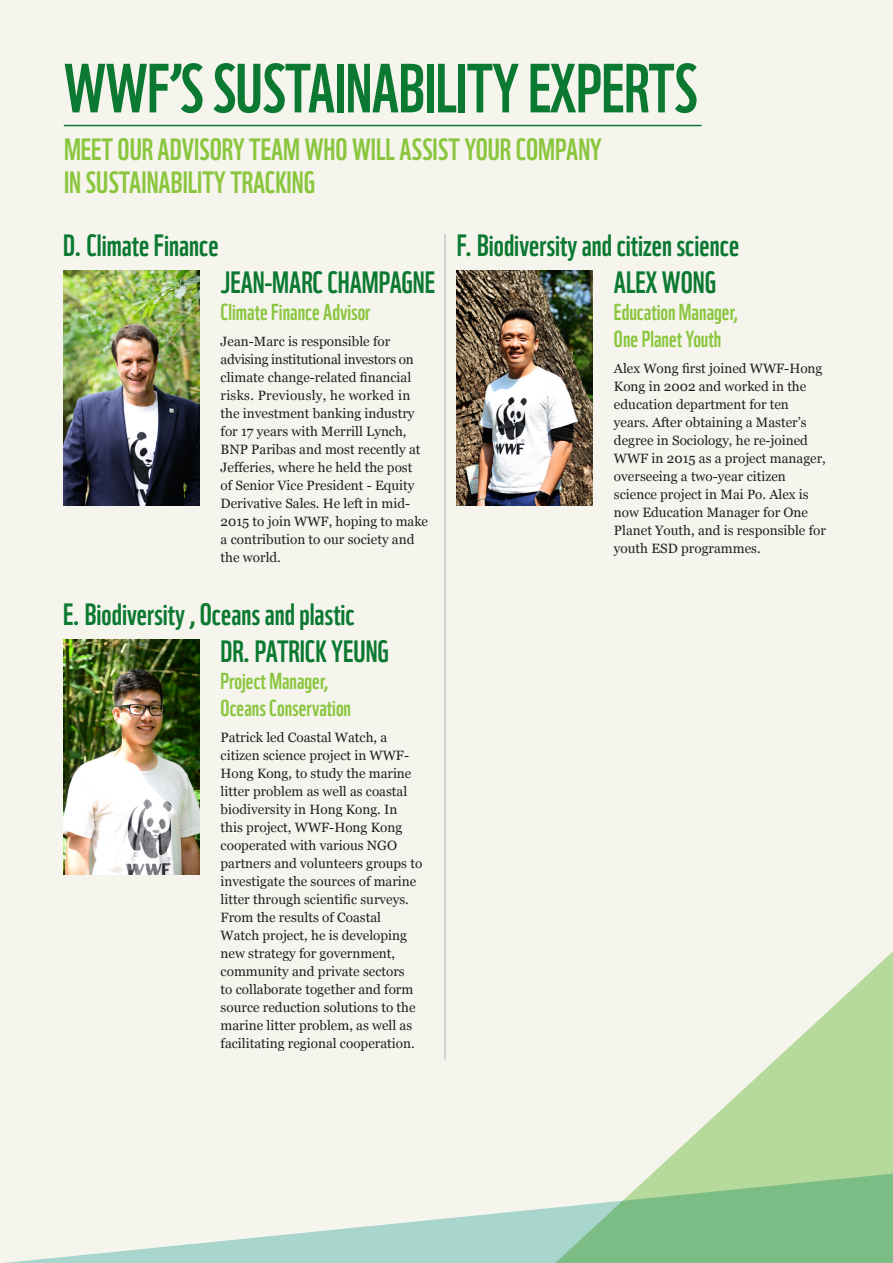
<style>
.page{position:relative;width:893px;height:1263px;background:#f5f5ee}
.page>*{position:absolute;margin:0;border:0;box-sizing:border-box;transform-origin:0 0}
.t1{font:67.5px "WWF";letter-spacing:-.01em;color:#0b7931}
.t2{font:30px "WWF";color:#0b7931}
.t3{font:30px/33px "WWF";color:#8bc63e}
.Point_Text{font:22.5px "WWF";color:#8bc63e}
.Point_Text-2{font:13.5px/18px "Georgia";color:#231f20}
</style>
<div class="page">
<hr style="left:64px;top:125px;width:638px;height:1px;background:#0b7931">
<img style="left:457px;top:271px;width:136px;height:235px">
<hr style="left:444px;top:234px;width:2px;height:825px;background:#c7c8ca">
<svg style="left:657px;top:951px;width:236px;height:218px"></svg>
<svg style="left:4px;top:1169px;width:889px;height:94px"></svg>
<img style="left:63px;top:640px;width:136px;height:235px">
<img style="left:63px;top:271px;width:136px;height:235px">
<p class="t1" style="left:64px;top:35px;width:635px">WWF’S SUSTAINABILITY EXPERTS</p>
<p class="t3" style="left:64px;top:130px;width:539px">MEET OUR ADVISORY TEAM WHO WILL ASSIST YOUR COMPANY<br>IN SUSTAINABILITY TRACKING</p>
<p class="t2" style="left:63px;top:221px;width:157px">D. Climate Finance</p>
<p class="t2" style="left:221px;top:258px;width:216px">JEAN-MARC CHAMPAGNE</p>
<p class="Point_Text" style="left:221px;top:294px;width:151px">Climate Finance Advisor</p>
<p class="Point_Text-2" style="left:221px;top:332px;width:209px">Jean-Marc is responsible for advising institutional investors on climate change-related financial risks. Previously, he worked in the investment banking industry for 17 years with Merrill Lynch,<br>BNP Paribas and most recently at<br>Jefferies, where he held the post<br>of Senior Vice President - Equity<br>Derivative Sales. He left in mid-<br>2015 to join WWF, hoping to make a contribution to our society and the world.</p>
<p class="t2" style="left:63px;top:590px;width:293px">E. Biodiversity , Oceans and plastic</p>
<p class="t2" style="left:221px;top:627px;width:170px">DR. PATRICK YEUNG</p>
<p class="Point_Text" style="left:221px;top:663px;width:109px">Project Manager,</p>
<p class="Point_Text" style="left:221px;top:690px;width:132px">Oceans Conservation</p>
<p class="Point_Text-2" style="left:221px;top:728px;width:203px">Patrick led Coastal Watch, a citizen science project in WWF-<br>Hong Kong, to study the marine litter problem as well as coastal biodiversity in Hong Kong. In this project, WWF-Hong Kong cooperated with various NGO partners and volunteers groups to investigate the sources of marine litter through scientific surveys.<br>From the results of Coastal<br>Watch project, he is developing new strategy for government, community and private sectors<br>to collaborate together and form source reduction solutions to the marine litter problem, as well as facilitating regional cooperation.</p>
<p class="t2" style="left:457px;top:221px;width:284px">F. Biodiversity and citizen science</p>
<p class="t2" style="left:614px;top:258px;width:104px">ALEX WONG</p>
<p class="Point_Text" style="left:614px;top:294px;width:125px">Education Manager,</p>
<p class="Point_Text" style="left:614px;top:321px;width:109px">One Planet Youth</p>
<p class="Point_Text-2" style="left:614px;top:359px;width:213px">Alex Wong first joined WWF-Hong<br>Kong in 2002 and worked in the education department for ten years. After obtaining a Master’s degree in Sociology, he re-joined<br>WWF in 2015 as a project manager, overseeing a two-year citizen science project in Mai Po. Alex is now Education Manager for One<br>Planet Youth, and is responsible for youth ESD programmes.</p>
</div>
